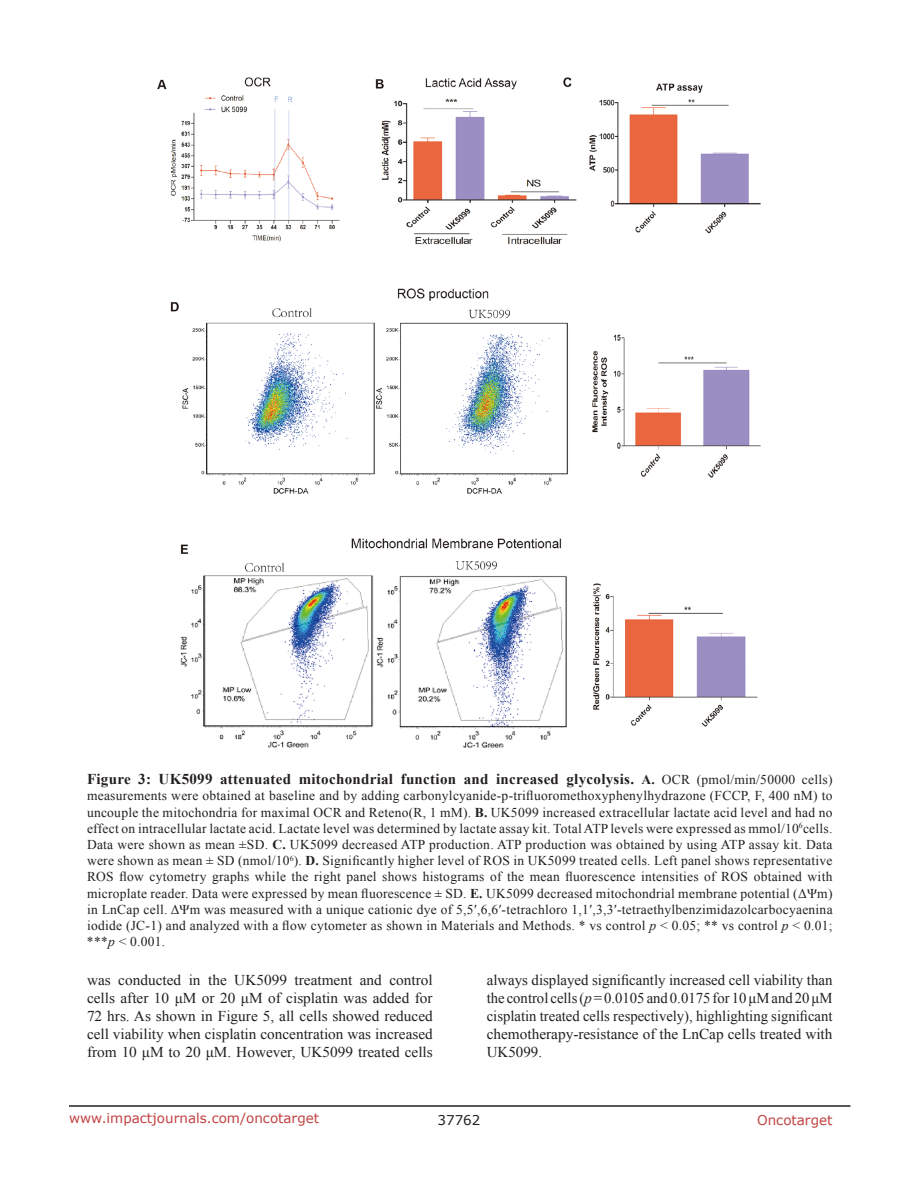
<style>
.page{position:relative;width:918px;height:1188px;background:#fff}
.page>*{position:absolute;margin:0;border:0;box-sizing:border-box;transform-origin:0 0}
.BodyText{font:15px/18px "Times New Roman";color:#231f20;text-align:justify}
.FigureText{font:700 15px "Times New Roman";letter-spacing:.02em;color:#231f20}
.FigureText-2{font:13.5px/16.2px "Times New Roman";letter-spacing:.02em;color:#231f20;text-align:justify}
.t1{font:13.5px "Verdana";color:#c24141}
.t2{font:13.5px "Verdana";color:#231f20}
.s1{font-size:13.5px}
.s2{font-weight:400;font-size:13.5px}
.s3{font-weight:700}
.s4{font-style:italic}
</style>
<div class="page">
<hr style="left:69px;top:1105px;width:781px;height:2px;background:#231f20">
<img style="left:157px;top:77px;width:604px;height:671px">
<p class="FigureText" style="left:87px;top:769px;width:747px">Figure 3: UK5099 attenuated mitochondrial function and increased glycolysis. <span class="s1">A.</span> <span class="s2">OCR (pmol/min/50000 cells)</span></p>
<p class="FigureText-2" style="left:87px;top:788px;width:747px">measurements were obtained at baseline and by adding carbonylcyanide-p-trifluoromethoxyphenylhydrazone (FCCP, F, 400 nM) to uncouple the mitochondria for maximal OCR and Reteno(R, 1 mM). <span class="s3">B.</span> UK5099 increased extracellular lactate acid level and had no effect on intracellular lactate acid. Lactate level was determined by lactate assay kit. Total ATP levels were expressed as mmol/10<sup>6</sup>cells.<br>Data were shown as mean ±SD. <span class="s3">C.</span> UK5099 decreased ATP production. ATP production was obtained by using ATP assay kit. Data were shown as mean ± SD (nmol/10<sup>6</sup>). <span class="s3">D.</span> Significantly higher level of ROS in UK5099 treated cells. Left panel shows representative ROS flow cytometry graphs while the right panel shows histograms of the mean fluorescence intensities of ROS obtained with microplate reader. Data were expressed by mean fluorescence ± SD. <span class="s3">E.</span> UK5099 decreased mitochondrial membrane potential (ΔΨm) in LnCap cell. ΔΨm was measured with a unique cationic dye of 5,5′,6,6′-tetrachloro 1,1′,3,3′-tetraethylbenzimidazolcarbocyaenina iodide (JC-1) and analyzed with a flow cytometer as shown in Materials and Methods. * vs control <span class="s4">p</span> &lt; 0.05; ** vs control <span class="s4">p</span> &lt; 0.01; ***<span class="s4">p</span> &lt; 0.001.</p>
<p class="BodyText" style="left:87px;top:971px;width:347px">was conducted in the UK5099 treatment and control cells after 10 μM or 20 μM of cisplatin was added for 72 hrs. As shown in Figure 5, all cells showed reduced cell viability when cisplatin concentration was increased from 10 μM to 20 μM. However, UK5099 treated cells</p>
<p class="BodyText" style="left:487px;top:971px;width:347px">always displayed significantly increased cell viability than the control cells (<span class="s4">p</span> = 0.0105 and 0.0175 for 10 μM and 20 μM cisplatin treated cells respectively), highlighting significant chemotherapy-resistance of the LnCap cells treated with UK5099.</p>
<p class="t1" style="left:69px;top:1109px;width:252px">www.impactjournals.com/oncotarget</p>
<p class="t2" style="left:438px;top:1111px;width:44px">37762</p>
<p class="t1" style="left:757px;top:1111px;width:77px">Oncotarget</p>
</div>
